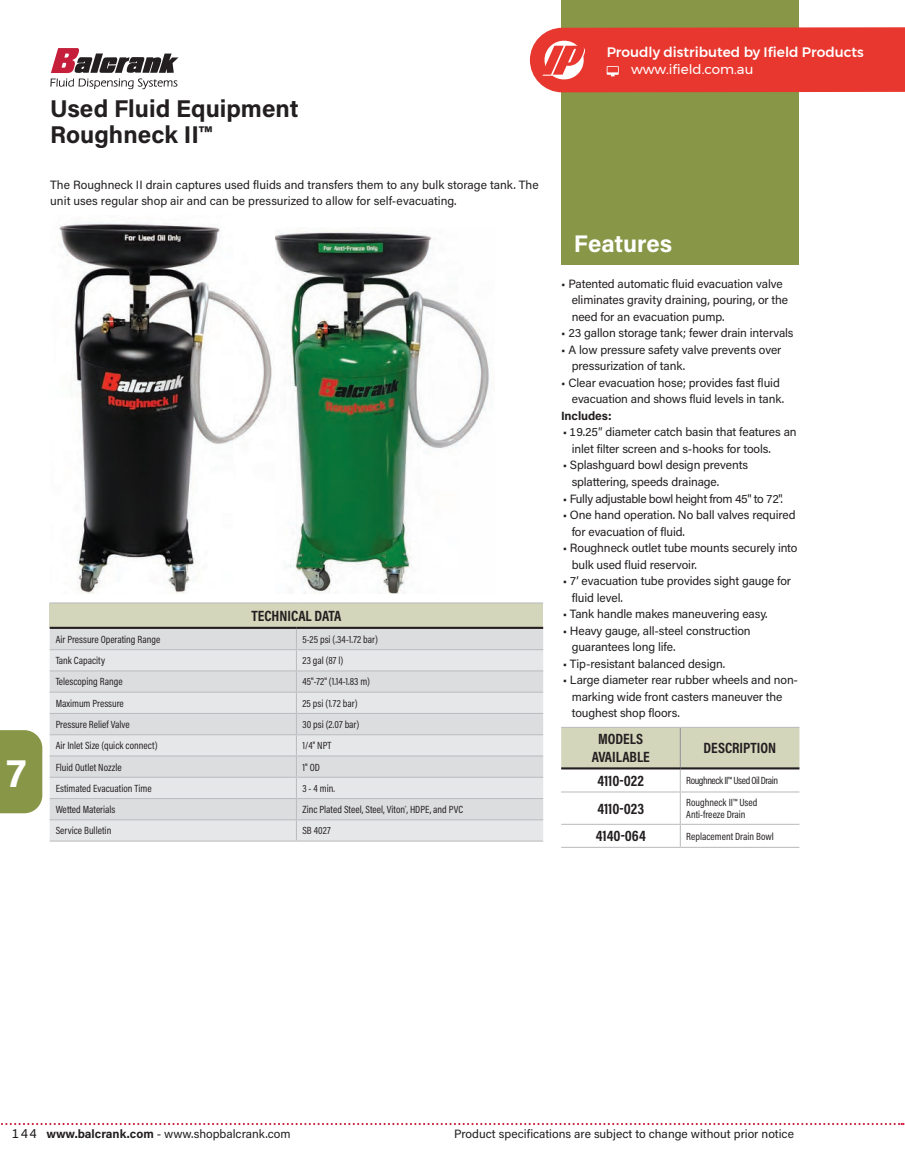
<style>
.page{position:relative;width:905px;height:1175px;background:#fff}
.page>*{position:absolute;margin:0;border:0;box-sizing:border-box;transform-origin:0 0}
.t1{font:700 40.5px "Acumin Pro";color:#fff}
.t2{font:700 24.3px/25.8px "Acumin Pro";color:#231f20}
.t3{font:700 24px "Acumin Pro";color:#fff}
.t4{font:700 15px/18px "Acumin Pro Cond";color:#231f20;text-align:center}
.t5{font:500 13.8px "Montserrat";color:#fff}
.t6{font:13.35px "Montserrat";color:#fff}
.t7{font:12px/16.5px "Acumin Pro";letter-spacing:-.01em;color:#231f20}
.t8{font:12px "Acumin Pro";letter-spacing:-.03em;color:#231f20}
.t9{font:700 12px "Acumin Pro";letter-spacing:-.01em;color:#231f20}
.t10{font:10.5px/12.6px "Acumin Pro Cond";color:#231f20}
.t11{font:10.5px "Acumin Pro Cond";letter-spacing:-.04em;color:#231f20}
.s1{font-size:13.5px}
.s2{font-weight:700}
</style>
<div class="page">
<svg style="left:50px;top:48px;width:128px;height:41px"></svg>
<svg style="left:1px;top:1122px;width:904px;height:3px"></svg>
<div style="left:0;top:730px;width:42px;height:83px;background:#889648"></div>
<svg style="left:561px;top:728px;width:238px;height:118px"></svg>
<hr style="left:561px;top:846px;width:119px;height:2px;background:#bcbdc0">
<hr style="left:680px;top:846px;width:119px;height:2px;background:#bcbdc0">
<hr style="left:679px;top:728px;width:1px;height:39px;background:#939598">
<hr style="left:561px;top:727px;width:119px;height:1px;background:#bcbdc0">
<hr style="left:680px;top:727px;width:119px;height:1px;background:#bcbdc0">
<hr style="left:561px;top:767px;width:119px;height:2px;background:#231f20">
<hr style="left:680px;top:767px;width:119px;height:2px;background:#231f20">
<div style="left:50px;top:603px;width:493px;height:25px;background:#d4d6bc"></div>
<div style="left:50px;top:629px;width:493px;height:20px;background:#dcdddf"></div>
<svg style="left:50px;top:650px;width:493px;height:190px;background:#e0e1e3"></svg>
<hr style="left:50px;top:649px;width:246px;height:1px;background:#bcbdc0">
<hr style="left:296px;top:649px;width:247px;height:1px;background:#bcbdc0">
<hr style="left:50px;top:670px;width:246px;height:1px;background:#bcbdc0">
<hr style="left:296px;top:670px;width:247px;height:1px;background:#bcbdc0">
<hr style="left:50px;top:691px;width:246px;height:1px;background:#bcbdc0">
<hr style="left:296px;top:691px;width:247px;height:1px;background:#bcbdc0">
<hr style="left:50px;top:713px;width:246px;height:1px;background:#bcbdc0">
<hr style="left:296px;top:713px;width:247px;height:1px;background:#bcbdc0">
<hr style="left:50px;top:734px;width:246px;height:1px;background:#bcbdc0">
<hr style="left:296px;top:734px;width:247px;height:1px;background:#bcbdc0">
<hr style="left:50px;top:755px;width:246px;height:1px;background:#bcbdc0">
<hr style="left:296px;top:755px;width:247px;height:1px;background:#bcbdc0">
<hr style="left:50px;top:776px;width:246px;height:1px;background:#bcbdc0">
<hr style="left:296px;top:776px;width:247px;height:1px;background:#bcbdc0">
<hr style="left:50px;top:798px;width:246px;height:1px;background:#bcbdc0">
<hr style="left:296px;top:798px;width:247px;height:1px;background:#bcbdc0">
<hr style="left:50px;top:819px;width:246px;height:1px;background:#bcbdc0">
<hr style="left:296px;top:819px;width:247px;height:1px;background:#bcbdc0">
<svg style="left:296px;top:629px;width:1px;height:211px"></svg>
<hr style="left:50px;top:840px;width:246px;height:1px;background:#bcbdc0">
<hr style="left:296px;top:840px;width:247px;height:1px;background:#bcbdc0">
<hr style="left:50px;top:602px;width:246px;height:1px;background:#bcbdc0">
<hr style="left:296px;top:602px;width:247px;height:1px;background:#bcbdc0">
<hr style="left:50px;top:627px;width:246px;height:2px;background:#231f20">
<hr style="left:296px;top:627px;width:247px;height:2px;background:#231f20">
<div style="left:561px;top:0;width:237px;height:265px;background:#889648"></div>
<img style="left:59px;top:222px;width:213px;height:372px">
<img style="left:275px;top:230px;width:215px;height:364px">
<svg style="left:530px;top:27px;width:374px;height:65px;background:#e84037"></svg>
<p class="t5" style="left:606px;top:41px;width:259px">Proudly distributed by Ifield Products</p>
<p class="t1" style="left:5px;top:744px;width:25px">7</p>
<p class="t2" style="left:50px;top:95px;width:250px">Used Fluid Equipment<br>Roughneck II™</p>
<p class="t7" style="left:50px;top:176px;width:490px">The Roughneck II drain captures used fluids and transfers them to any bulk storage tank. The unit uses regular shop air and can be pressurized to allow for self-evacuating.</p>
<p class="t4" style="left:251px;top:606px;width:91px">TECHNICAL DATA</p>
<p class="t10" style="left:56px;top:632px;width:106px">Air Pressure Operating Range</p>
<p class="t10" style="left:302px;top:632px;width:77px">5-25 psi (.34-1.72 bar)</p>
<p class="t10" style="left:56px;top:654px;width:51px">Tank Capacity</p>
<p class="t10" style="left:302px;top:654px;width:42px">23 gal (87 l)</p>
<p class="t10" style="left:56px;top:675px;width:68px">Telescoping Range</p>
<p class="t10" style="left:302px;top:675px;width:69px">45"-72" (1.14-1.83 m)</p>
<p class="t10" style="left:56px;top:696px;width:70px">Maximum Pressure</p>
<p class="t10" style="left:302px;top:696px;width:57px">25 psi (1.72 bar)</p>
<p class="t10" style="left:56px;top:718px;width:75px">Pressure Relief Valve</p>
<p class="t10" style="left:302px;top:718px;width:59px">30 psi (2.07 bar)</p>
<p class="t10" style="left:56px;top:739px;width:103px">Air Inlet Size (quick connect)</p>
<p class="t10" style="left:302px;top:739px;width:31px">1/4" NPT</p>
<p class="t10" style="left:56px;top:760px;width:67px">Fluid Outlet Nozzle</p>
<p class="t10" style="left:302px;top:760px;width:19px">1" OD</p>
<p class="t10" style="left:56px;top:781px;width:97px">Estimated Evacuation Time</p>
<p class="t10" style="left:302px;top:781px;width:34px">3 - 4 min.</p>
<p class="t10" style="left:56px;top:803px;width:61px">Wetted Materials</p>
<p class="t10" style="left:302px;top:803px;width:162px">Zinc Plated Steel, Steel, Viton<sup>®</sup>, HDPE, and PVC</p>
<p class="t10" style="left:56px;top:824px;width:57px">Service Bulletin</p>
<p class="t10" style="left:302px;top:824px;width:30px">SB 4027</p>
<p class="t6" style="left:631px;top:59px;width:124px">www.ifield.com.au</p>
<p class="t3" style="left:574px;top:227px;width:100px">Features</p>
<p class="t7" style="left:571px;top:275px;width:218px;text-indent:-10px">• Patented automatic fluid evacuation valve eliminates gravity draining, pouring, or the need for an evacuation pump.</p>
<p class="t7" style="left:561px;top:324px;width:234px">• 23 gallon storage tank; fewer drain intervals</p>
<p class="t7" style="left:571px;top:341px;width:211px;text-indent:-10px">• A low pressure safety valve prevents over pressurization of tank.</p>
<p class="t7" style="left:561px;top:374px;width:220px">• Clear evacuation hose; provides fast fluid</p>
<p class="t7" style="left:571px;top:390px;width:214px">evacuation and shows fluid levels in tank.</p>
<p class="t9" style="left:561px;top:407px;width:52px">Includes:</p>
<p class="t7" style="left:571px;top:423px;width:226px;text-indent:-9px">• 19.25″ diameter catch basin that features an inlet filter screen and s-hooks for tools.</p>
<p class="t7" style="left:571px;top:456px;width:178px;text-indent:-9px">• Splashguard bowl design prevents splattering, speeds drainage.</p>
<p class="t8" style="left:562px;top:490px;width:221px">• Fully adjustable bowl height from 45" to 72".</p>
<p class="t7" style="left:571px;top:506px;width:225px;text-indent:-9px">• One hand operation. No ball valves required for evacuation of fluid.</p>
<p class="t7" style="left:571px;top:539px;width:227px;text-indent:-9px">• Roughneck outlet tube mounts securely into bulk used fluid reservoir.</p>
<p class="t7" style="left:571px;top:572px;width:221px;text-indent:-9px">• 7’ evacuation tube provides sight gauge for fluid level.</p>
<p class="t7" style="left:562px;top:605px;width:206px">• Tank handle makes maneuvering easy.</p>
<p class="t7" style="left:571px;top:621px;width:180px;text-indent:-9px">• Heavy gauge, all-steel construction guarantees long life.</p>
<p class="t7" style="left:562px;top:654px;width:164px">• Tip-resistant balanced design.</p>
<p class="t7" style="left:571px;top:671px;width:228px;text-indent:-9px">• Large diameter rear rubber wheels and non&shy;marking wide front casters maneuver the toughest shop floors.</p>
<p class="t4" style="left:591px;top:730px;width:60px">MODELS<br>AVAILABLE</p>
<p class="t4" style="left:703px;top:739px;width:74px">DESCRIPTION</p>
<p class="t4" style="left:597px;top:771px;width:48px">4110-022</p>
<p class="t11" style="left:686px;top:774px;width:93px">Roughneck II™ Used Oil Drain</p>
<p class="t4" style="left:597px;top:799px;width:48px">4110-023</p>
<p class="t10" style="left:686px;top:795px;width:73px">Roughneck II™ Used<br>Anti-freeze Drain</p>
<p class="t4" style="left:595px;top:826px;width:52px">4140-064</p>
<p class="t10" style="left:686px;top:829px;width:89px">Replacement Drain Bowl</p>
<p class="t7" style="left:12px;top:1124px;width:280px"><span class="s1">144</span> <span class="s2">www.balcrank.com</span> - www.shopbalcrank.com</p>
<p class="t7" style="left:454px;top:1124px;width:341px">Product specifications are subject to change without prior notice</p>
</div>
